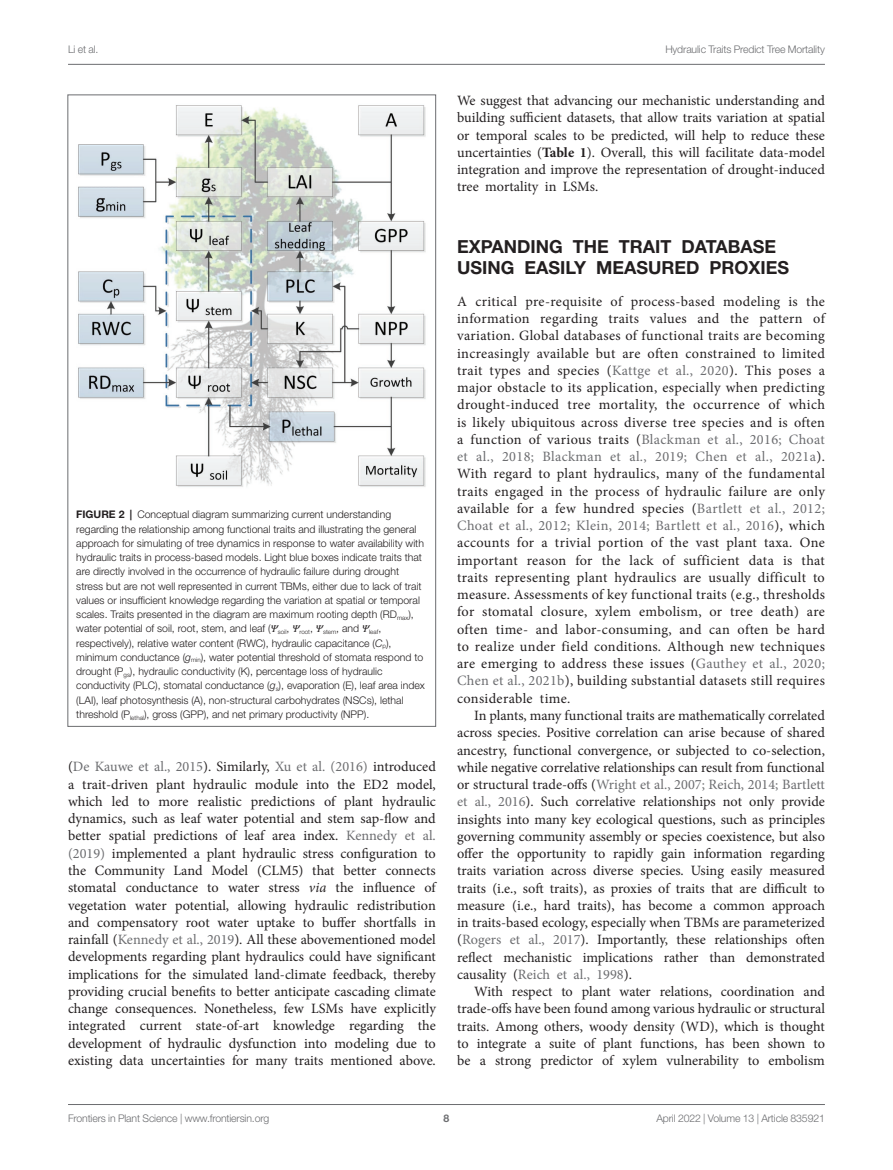
<style>
.page{position:relative;width:893px;height:1170px;background:#fff}
.page>*{position:absolute;margin:0;border:0;box-sizing:border-box;transform-origin:0 0}
.HEAD_1{font:700 18px/21px "Helvetica Neue LT Std";color:#231f20}
.TEXT{font:14.25px/17.2px "Minion Pro";color:#231f20;text-align:justify}
.TEXT_FLUSH{font:14.25px/17.2px "Minion Pro";letter-spacing:.025em;color:#231f20;text-align:justify}
.FIG_LEG{font:300 10.5px/14.2px "Helvetica Neue LT Std";color:#231f20}
.t1{font:300 10.5px "Helvetica Neue LT Std";letter-spacing:-.015em;color:#6c6d70}
.t2{font:700 10.5px "Helvetica Neue LT Std";color:#6c6d70}
.s1{font-weight:700}
.s2{font-family:"STIX General";font-weight:400;font-style:italic}
.s3{font-style:italic}
.s4{color:#6c6d70}
</style>
<div class="page">
<hr style="left:68px;top:64px;width:757px;height:1px;background:#6c6d70">
<hr style="left:68px;top:1104px;width:757px;height:1px;background:#6c6d70">
<img style="left:78px;top:105px;width:348px;height:382px">
<p class="t1" style="left:68px;top:42px;width:32px">Li et al.</p>
<p class="t1" style="left:665px;top:42px;width:161px">Hydraulic Traits Predict Tree Mortality</p>
<p class="FIG_LEG" style="left:76px;top:507px;width:350px"><span class="s1">FIGURE 2 |</span> Conceptual diagram summarizing current understanding regarding the relationship among functional traits and illustrating the general approach for simulating of tree dynamics in response to water availability with hydraulic traits in process-based models. Light blue boxes indicate traits that are directly involved in the occurrence of hydraulic failure during drought stress but are not well represented in current TBMs, either due to lack of trait values or insufficient knowledge regarding the variation at spatial or temporal scales. Traits presented in the diagram are maximum rooting depth (RD<sub>max</sub>), water potential of soil, root, stem, and leaf (<span class="s2">Ψ</span><sub>soil</sub>, <span class="s2">Ψ</span><sub>root</sub>, <span class="s2">Ψ</span><sub>stem</sub>, and <span class="s2">Ψ</span><sub>leaf</sub>, respectively), relative water content (RWC), hydraulic capacitance (<span class="s3">C</span><sub>p</sub>), minimum conductance (<span class="s3">g</span><sub>min</sub>), water potential threshold of stomata respond to drought (P<sub>gs</sub>), hydraulic conductivity (K), percentage loss of hydraulic conductivity (PLC), stomatal conductance (<span class="s3">g</span><sub>s</sub>), evaporation (E), leaf area index (LAI), leaf photosynthesis (A), non-structural carbohydrates (NSCs), lethal threshold (P<sub>lethal</sub>), gross (GPP), and net primary productivity (NPP).</p>
<p class="TEXT" style="left:68px;top:758px;width:369px">(<span class="s4">De Kauwe et al., 2015</span>). Similarly, <span class="s4">Xu et al. (2016)</span> introduced a trait-driven plant hydraulic module into the ED2 model, which led to more realistic predictions of plant hydraulic dynamics, such as leaf water potential and stem sap-flow and better spatial predictions of leaf area index. <span class="s4">Kennedy et al. (2019)</span> implemented a plant hydraulic stress configuration to the Community Land Model (CLM5) that better connects stomatal conductance to water stress <span class="s3">via</span> the influence of vegetation water potential, allowing hydraulic redistribution and compensatory root water uptake to buffer shortfalls in rainfall (<span class="s4">Kennedy et al., 2019</span>). All these abovementioned model developments regarding plant hydraulics could have significant implications for the simulated land-climate feedback, thereby providing crucial benefits to better anticipate cascading climate change consequences. Nonetheless, few LSMs have explicitly integrated current state-of-art knowledge regarding the development of hydraulic dysfunction into modeling due to existing data uncertainties for many traits mentioned above.</p>
<p class="TEXT" style="left:457px;top:92px;width:369px">We suggest that advancing our mechanistic understanding and building sufficient datasets, that allow traits variation at spatial or temporal scales to be predicted, will help to reduce these uncertainties (<span class="s1">Table 1</span>). Overall, this will facilitate data-model integration and improve the representation of drought-induced tree mortality in LSMs.</p>
<p class="HEAD_1" style="left:457px;top:236px;width:334px">EXPANDING THE TRAIT DATABASE<br>USING EASILY MEASURED PROXIES</p>
<p class="TEXT_FLUSH" style="left:457px;top:292px;width:369px">A critical pre-requisite of process-based modeling is the information regarding traits values and the pattern of variation. Global databases of functional traits are becoming increasingly available but are often constrained to limited trait types and species (<span class="s4">Kattge et al., 2020</span>). This poses a major obstacle to its application, especially when predicting drought-induced tree mortality, the occurrence of which is likely ubiquitous across diverse tree species and is often a function of various traits (<span class="s4">Blackman et al., 2016; Choat et al., 2018; Blackman et al., 2019; Chen et al., 2021a</span>).<br>With regard to plant hydraulics, many of the fundamental traits engaged in the process of hydraulic failure are only available for a few hundred species (<span class="s4">Bartlett et al., 2012; Choat et al., 2012; Klein, 2014; Bartlett et al., 2016</span>), which accounts for a trivial portion of the vast plant taxa. One important reason for the lack of sufficient data is that traits representing plant hydraulics are usually difficult to measure. Assessments of key functional traits (e.g., thresholds for stomatal closure, xylem embolism, or tree death) are often time- and labor-consuming, and can often be hard to realize under field conditions. Although new techniques are emerging to address these issues (<span class="s4">Gauthey et al., 2020; Chen et al., 2021b</span>), building substantial datasets still requires considerable time.</p>
<p class="TEXT" style="left:457px;top:706px;width:369px;text-indent:17px">In plants, many functional traits are mathematically correlated across species. Positive correlation can arise because of shared ancestry, functional convergence, or subjected to co-selection, while negative correlative relationships can result from functional or structural trade-offs (<span class="s4">Wright et al., 2007; Reich, 2014; Bartlett et al., 2016</span>). Such correlative relationships not only provide insights into many key ecological questions, such as principles governing community assembly or species coexistence, but also offer the opportunity to rapidly gain information regarding traits variation across diverse species. Using easily measured traits (i.e., soft traits), as proxies of traits that are difficult to measure (i.e., hard traits), has become a common approach in traits-based ecology, especially when TBMs are parameterized (<span class="s4">Rogers et al., 2017</span>). Importantly, these relationships often reflect mechanistic implications rather than demonstrated causality (<span class="s4">Reich et al., 1998</span>).</p>
<p class="TEXT" style="left:457px;top:982px;width:369px;text-indent:17px">With respect to plant water relations, coordination and trade-offs have been found among various hydraulic or structural traits. Among others, woody density (WD), which is thought to integrate a suite of plant functions, has been shown to be a strong predictor of xylem vulnerability to embolism</p>
<p class="t1" style="left:68px;top:1111px;width:203px">Frontiers in Plant Science | www.frontiersin.org</p>
<p class="t2" style="left:444px;top:1111px;width:7px">8</p>
<p class="t1" style="left:656px;top:1111px;width:170px">April 2022 | Volume 13 | Article 835921</p>
</div>
